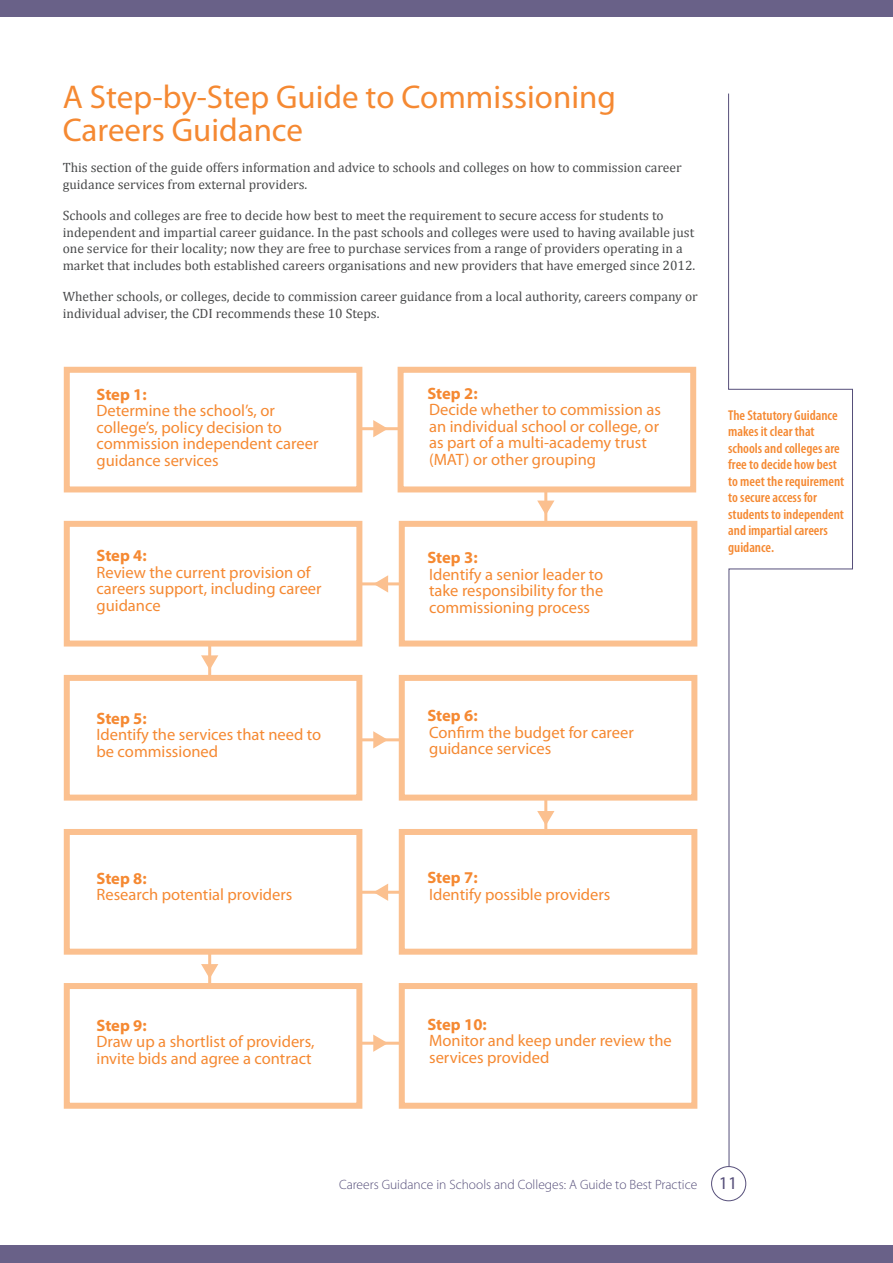
<style>
.page{position:relative;width:893px;height:1263px;background:#fff}
.page>*{position:absolute;margin:0;border:0;box-sizing:border-box;transform-origin:0 0}
.t1{font:33px/33px "Myriad Pro";color:#f58932}
.t2{font:18px "Myriad Pro";color:#564f7a}
.t3{font:16.5px/16.5px "Myriad Pro";color:#f58932}
.t4{font:700 16.5px "Myriad Pro";letter-spacing:-.005em;color:#f58932}
.t5{font:600 condensed 14.25px/16.5px "Myriad Pro";color:#f58932}
.t6{font:13.5px/16.5px "Cambria";color:#494a4b}
.t7{font:300 13.5px "Myriad Pro";color:#564f7a}
</style>
<div class="page">
<div style="left:711px;top:1166px;width:35px;height:35px;border:1px solid #564f7a;border-radius:50%"></div>
<div style="left:0;top:0;width:893px;height:16px;background:#696188"></div>
<div style="left:0;top:1245px;width:893px;height:18px;background:#696188"></div>
<div style="left:64px;top:367px;width:298px;height:125px;border:6px solid #fbc08f"></div>
<div style="left:398px;top:367px;width:298px;height:125px;border:6px solid #fbc08f"></div>
<div style="left:64px;top:521px;width:298px;height:125px;border:6px solid #fbc08f"></div>
<div style="left:399px;top:521px;width:298px;height:125px;border:6px solid #fbc08f"></div>
<div style="left:64px;top:675px;width:298px;height:126px;border:6px solid #fbc08f"></div>
<div style="left:399px;top:675px;width:298px;height:126px;border:6px solid #fbc08f"></div>
<div style="left:64px;top:829px;width:298px;height:126px;border:6px solid #fbc08f"></div>
<div style="left:399px;top:829px;width:298px;height:126px;border:6px solid #fbc08f"></div>
<div style="left:64px;top:983px;width:298px;height:126px;border:6px solid #fbc08f"></div>
<div style="left:399px;top:983px;width:298px;height:126px;border:6px solid #fbc08f"></div>
<hr style="left:544px;top:488px;width:3px;height:36px;background:#fbc08f">
<svg style="left:537px;top:500px;width:17px;height:15px"></svg>
<hr style="left:208px;top:643px;width:3px;height:36px;background:#fbc08f">
<svg style="left:201px;top:655px;width:17px;height:15px"></svg>
<hr style="left:208px;top:952px;width:3px;height:36px;background:#fbc08f">
<svg style="left:201px;top:964px;width:17px;height:15px"></svg>
<hr style="left:544px;top:799px;width:3px;height:36px;background:#fbc08f">
<svg style="left:537px;top:811px;width:17px;height:15px"></svg>
<hr style="left:361px;top:427px;width:39px;height:3px;background:#fbc08f">
<svg style="left:373px;top:420px;width:15px;height:17px"></svg>
<hr style="left:361px;top:738px;width:39px;height:3px;background:#fbc08f">
<svg style="left:373px;top:731px;width:15px;height:17px"></svg>
<hr style="left:362px;top:891px;width:38px;height:3px;background:#fbc08f">
<svg style="left:373px;top:884px;width:15px;height:17px"></svg>
<hr style="left:362px;top:582px;width:38px;height:3px;background:#fbc08f">
<svg style="left:373px;top:575px;width:15px;height:18px"></svg>
<hr style="left:361px;top:1042px;width:39px;height:3px;background:#fbc08f">
<svg style="left:373px;top:1034px;width:15px;height:18px"></svg>
<svg style="left:728px;top:93px;width:125px;height:1074px"></svg>
<h1 class="t1" style="left:63px;top:81px;width:555px">A Step-by-Step Guide to Commissioning<br>Careers Guidance</h1>
<p class="t6" style="left:63px;top:159px;width:620px">This section of the guide offers information and advice to schools and colleges on how to commission career guidance services from external providers.</p>
<p class="t6" style="left:63px;top:207px;width:634px">Schools and colleges are free to decide how best to meet the requirement to secure access for students to independent and impartial career guidance. In the past schools and colleges were used to having available just one service for their locality; now they are free to purchase services from a range of providers operating in a market that includes both established careers organisations and new providers that have emerged since 2012.</p>
<p class="t6" style="left:63px;top:288px;width:637px">Whether schools, or colleges, decide to commission career guidance from a local authority, careers company or individual adviser, the CDI recommends these 10 Steps.</p>
<p class="t4" style="left:97px;top:385px;width:52px">Step 1:</p>
<p class="t3" style="left:97px;top:403px;width:223px">Determine the school’s, or college’s, policy decision to commission independent career guidance services</p>
<p class="t4" style="left:97px;top:546px;width:52px">Step 4:</p>
<p class="t3" style="left:97px;top:564px;width:227px">Review the current provision of careers support, including career guidance</p>
<p class="t4" style="left:427px;top:384px;width:52px">Step 2:</p>
<p class="t3" style="left:429px;top:402px;width:233px">Decide whether to commission as an individual school or college, or as part of a multi-academy trust (MAT) or other grouping</p>
<p class="t4" style="left:427px;top:548px;width:52px">Step 3:</p>
<p class="t3" style="left:429px;top:566px;width:176px;text-align:justify">Identify a senior leader to take responsibility for the commissioning process</p>
<p class="t5" style="left:728px;top:407px;width:117px">The Statutory Guidance makes it clear that schools and colleges are free to decide how best to meet the requirement to secure access for students to independent and impartial careers guidance.</p>
<p class="t4" style="left:97px;top:709px;width:52px">Step 5:</p>
<p class="t3" style="left:97px;top:727px;width:226px">Identify the services that need to be commissioned</p>
<p class="t4" style="left:427px;top:706px;width:52px">Step 6:</p>
<p class="t3" style="left:429px;top:724px;width:206px">Confirm the budget for career guidance services</p>
<p class="t4" style="left:97px;top:869px;width:52px">Step 8:</p>
<p class="t3" style="left:97px;top:887px;width:197px">Research potential providers</p>
<p class="t4" style="left:427px;top:868px;width:52px">Step 7:</p>
<p class="t3" style="left:429px;top:886px;width:183px">Identify possible providers</p>
<p class="t4" style="left:97px;top:1016px;width:52px">Step 9:</p>
<p class="t3" style="left:97px;top:1034px;width:219px">Draw up a shortlist of providers, invite bids and agree a contract</p>
<p class="t4" style="left:427px;top:1015px;width:61px">Step 10:</p>
<p class="t3" style="left:429px;top:1032px;width:244px">Monitor and keep under review the services provided</p>
<p class="t7" style="left:339px;top:1177px;width:360px">Careers Guidance in Schools and Colleges: A Guide to Best Practice</p>
<h2 class="t2" style="left:719px;top:1173px;width:20px">11</h2>
</div>
